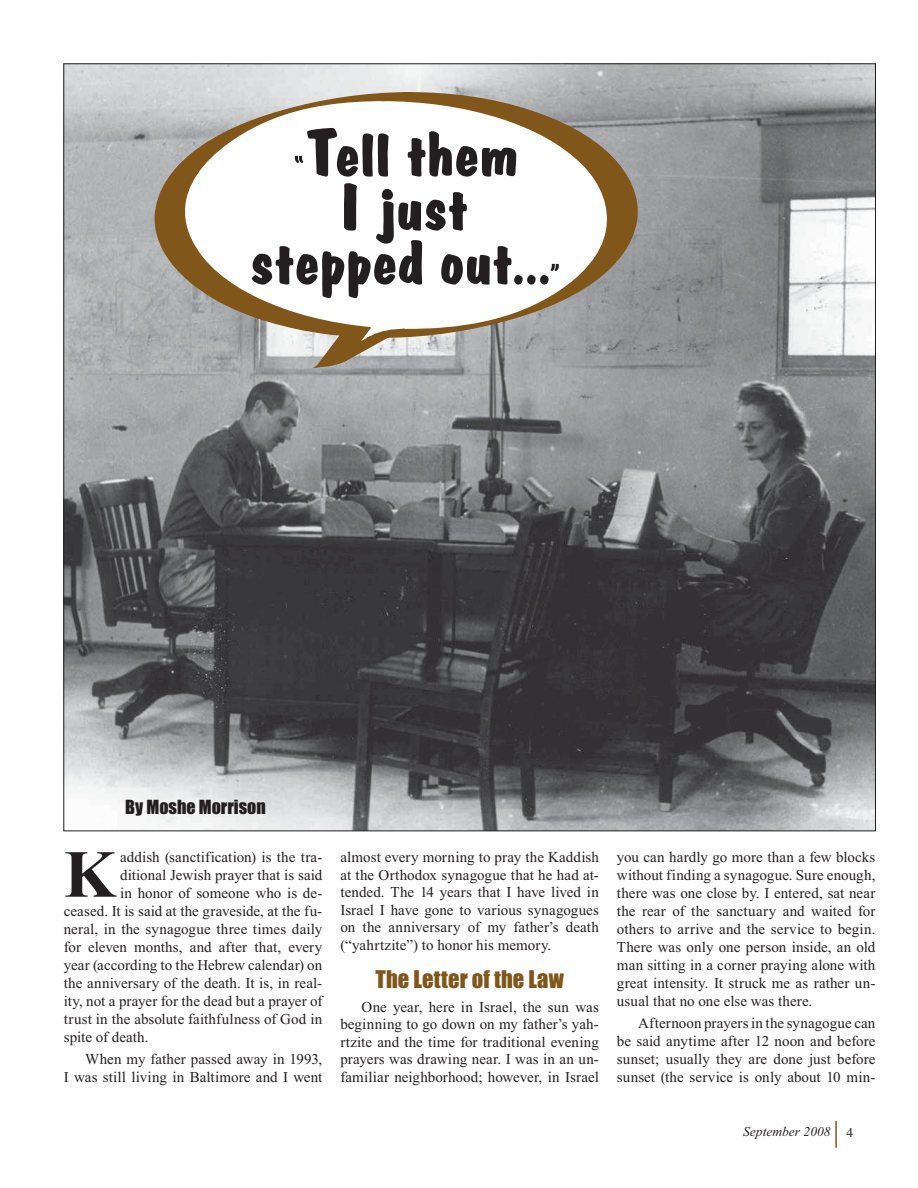
<style>
.page{position:relative;width:918px;height:1188px;background:#fff}
.page>*{position:absolute;margin:0;border:0;box-sizing:border-box;transform-origin:0 0}
.t1{font:700 67.05px "Times New Roman";color:#231f20}
.t2{font:45px/54px "Mkt Bold Plain";color:#231f20;text-align:center;scale:1.12 1}
.t3{font:22.5px "Impact";letter-spacing:.01em;color:#80561b}
.t4{font:18px "Impact";color:#231f20}
.t5{font:15px/18px "Times New Roman";letter-spacing:.005em;color:#231f20;text-align:justify}
.t6{font:italic 13.5px "Times New Roman";color:#231f20}
.s1{font-family:"Win Soft Pro";font-weight:500}
.s2{font-family:"Times";font-style:normal}
</style>
<div class="page">
<hr style="left:835px;top:1121px;width:2px;height:27px;background:#80561b">
<img style="left:65px;top:65px;width:809px;height:764px">
<svg style="left:152px;top:91px;width:490px;height:279px"></svg>
<h2 class="t2" style="left:250px;top:134px;width:279px"><span class="s1">“</span>Tell them<br>I just stepped out...<span class="s1">”</span></h2>
<p class="t4" style="left:125px;top:799px;width:142px">By Moshe Morrison</p>
<h1 class="t1" style="left:64px;top:852px;width:54px">K</h1>
<p class="t5" style="left:120px;top:850px;width:204px">addish (sanctification) is the tra-</p>
<p class="t5" style="left:120px;top:868px;width:204px">ditional Jewish prayer that is said</p>
<p class="t5" style="left:120px;top:885px;width:204px">in honor of someone who is de-</p>
<p class="t5" style="left:64px;top:903px;width:260px">ceased. It is said at the graveside, at the fu-</p>
<p class="t5" style="left:64px;top:921px;width:260px">neral, in the synagogue three times daily</p>
<p class="t5" style="left:64px;top:939px;width:260px">for eleven months, and after that, every</p>
<p class="t5" style="left:64px;top:957px;width:260px">year (according to the Hebrew calendar) on</p>
<p class="t5" style="left:64px;top:975px;width:260px">the anniversary of the death. It is, in real-</p>
<p class="t5" style="left:64px;top:993px;width:260px">ity, not a prayer for the dead but a prayer of</p>
<p class="t5" style="left:64px;top:1011px;width:260px">trust in the absolute faithfulness of God in</p>
<p class="t5" style="left:64px;top:1029px;width:86px">spite of death.</p>
<p class="t5" style="left:64px;top:1051px;width:260px;text-align:right">When my father passed away in 1993,<br>I was still living in Baltimore and I went</p>
<p class="t5" style="left:340px;top:850px;width:260px;line-height:17.5px">almost every morning to pray the Kaddish at the Orthodox synagogue that he had at&shy;tended. The 14 years that I have lived in Israel I have gone to various synagogues on the anniversary of my father’s death (“yahrtzite”) to honor his memory.</p>
<h3 class="t3" style="left:375px;top:970px;width:190px">The Letter of the Law</h3>
<p class="t5" style="left:340px;top:999px;width:260px;line-height:17.5px;text-indent:21px">One year, here in Israel, the sun was beginning to go down on my father’s yah&shy;rtzite and the time for traditional evening prayers was drawing near. I was in an un&shy;familiar neighborhood; however, in Israel</p>
<p class="t5" style="left:617px;top:850px;width:260px">you can hardly go more than a few blocks without finding a synagogue. Sure enough, there was one close by. I entered, sat near the rear of the sanctuary and waited for others to arrive and the service to begin.<br>There was only one person inside, an old man sitting in a corner praying alone with great intensity. It struck me as rather un&shy;usual that no one else was there.</p>
<p class="t5" style="left:617px;top:1015px;width:260px;text-indent:21px">Afternoon prayers in the synagogue can be said anytime after 12 noon and before sunset; usually they are done just before sunset (the service is only about 10 min-</p>
<p class="t6" style="left:743px;top:1127px;width:111px">September 2008 <span class="s2">4</span></p>
</div>
